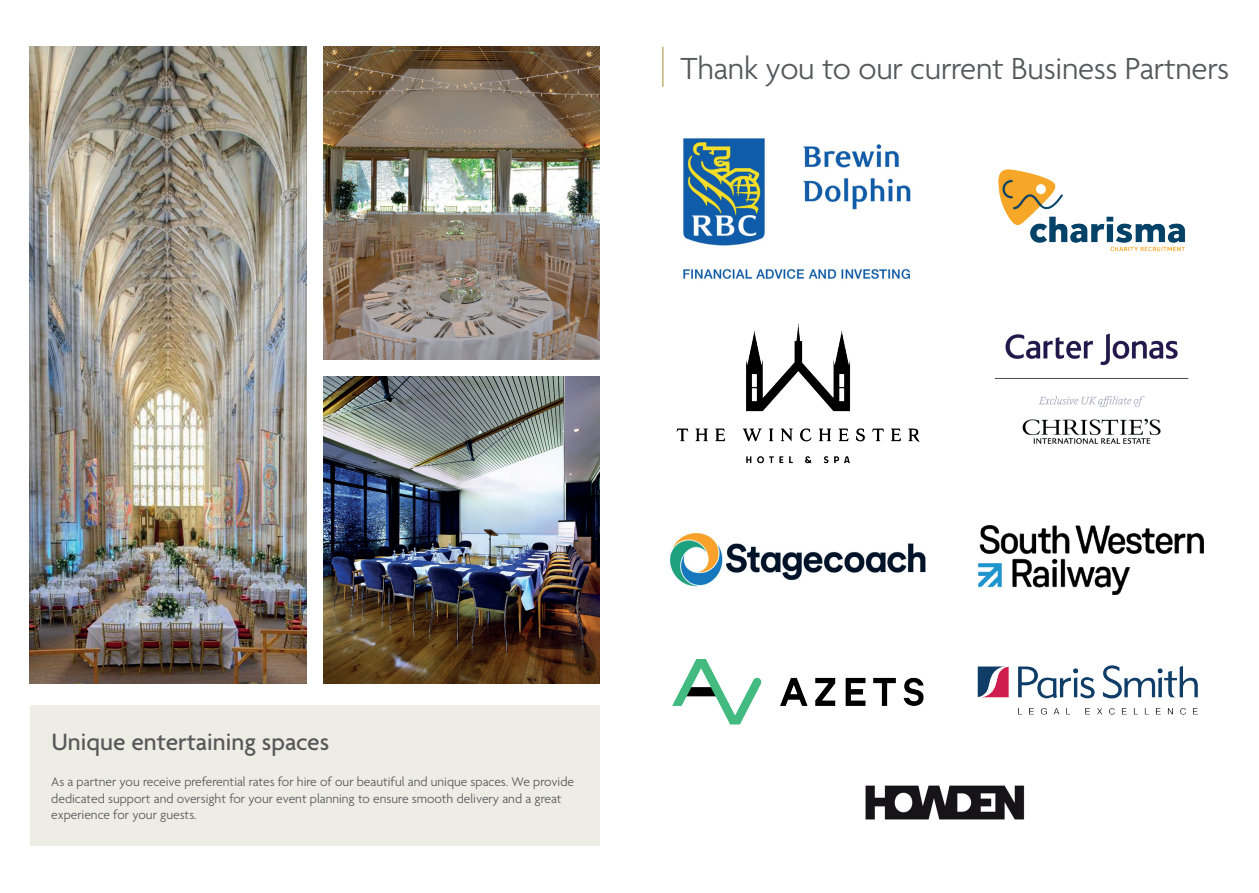
<style>
.page{position:relative;width:1259px;height:893px;background:#fff}
.page>*{position:absolute;margin:0;border:0;box-sizing:border-box;transform-origin:0 0}
.t1{font:300 33px "Agenda";letter-spacing:-.01em;color:#57585a}
.t2{font:500 25.5px "Agenda";color:#57585a}
.t3{font:300 13.5px/16.2px "Agenda";color:#57585a}
</style>
<div class="page">
<img style="left:324px;top:47px;width:276px;height:312px">
<img style="left:324px;top:377px;width:276px;height:306px">
<img style="left:30px;top:47px;width:276px;height:636px">
<div style="left:30px;top:705px;width:570px;height:141px;background:#edece5"></div>
<img style="left:994px;top:333px;width:195px;height:111px">
<hr style="left:662px;top:47px;width:1px;height:40px;background:#ad9845">
<img style="left:670px;top:533px;width:256px;height:54px">
<img style="left:672px;top:659px;width:252px;height:65px">
<img style="left:865px;top:785px;width:160px;height:35px">
<img style="left:977px;top:665px;width:221px;height:50px">
<img style="left:979px;top:525px;width:224px;height:69px">
<img style="left:676px;top:323px;width:244px;height:141px">
<img style="left:998px;top:169px;width:187px;height:82px">
<img style="left:683px;top:138px;width:228px;height:141px">
<h1 class="t1" style="left:680px;top:50px;width:550px">Thank you to our current Business Partners</h1>
<h2 class="t2" style="left:51px;top:729px;width:279px">Unique entertaining spaces</h2>
<p class="t3" style="left:51px;top:775px;width:524px">As a partner you receive preferential rates for hire of our beautiful and unique spaces. We provide dedicated support and oversight for your event planning to ensure smooth delivery and a great experience for your guests.</p>
</div>
